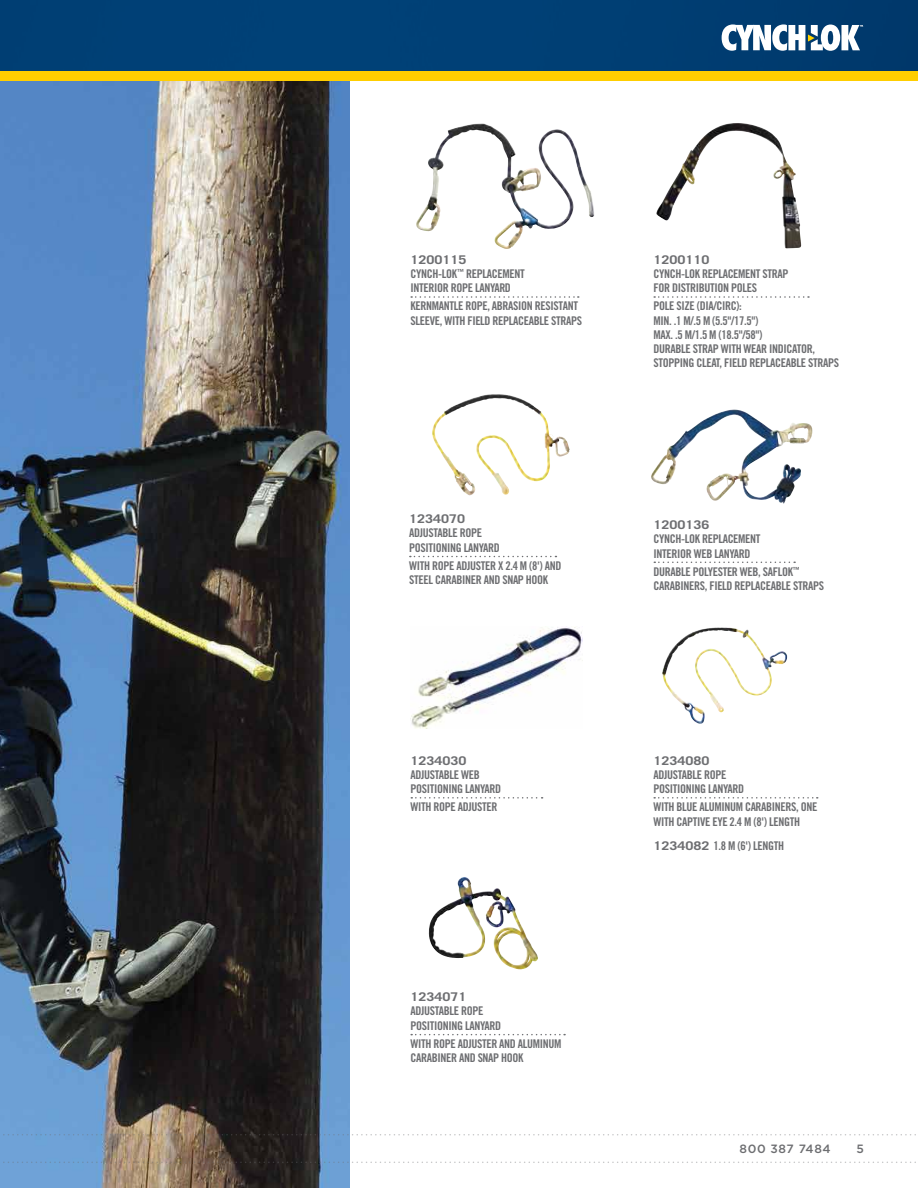
<style>
.page{position:relative;width:918px;height:1188px;background:#fff}
.page>*{position:absolute;margin:0;border:0;box-sizing:border-box;transform-origin:0 0}
.t1{font:12px/14.2px "Trade Gothic LT Std Bd Cn 20";letter-spacing:-.03em;color:#6d6e71}
.t2{font:700 12px "Trade Gothic LT Std";color:#6d6e71;scale:1.2 1}
.t3{font:500 12px "Gotham";letter-spacing:.05em;color:#6d6e71}
.t4{font:7.05px "Trade Gothic LT Std Bd Cn 20";color:#6d6e71}
.s1{font-family:"Trade Gothic LT Std";font-weight:700}
</style>
<div class="page">
<img style="left:0;top:81px;width:350px;height:1107px">
<svg style="left:411px;top:296px;width:168px;height:2px"></svg>
<svg style="left:410px;top:556px;width:146px;height:1px"></svg>
<svg style="left:411px;top:1034px;width:154px;height:1px"></svg>
<img style="left:416px;top:124px;width:65px;height:107px">
<img style="left:474px;top:394px;width:19px;height:4px">
<img style="left:455px;top:877px;width:9px;height:24px">
<svg style="left:411px;top:797px;width:132px;height:2px"></svg>
<img style="left:662px;top:627px;width:60px;height:97px">
<img style="left:411px;top:627px;width:172px;height:101px">
<img style="left:656px;top:126px;width:145px;height:123px">
<svg style="left:654px;top:296px;width:155px;height:2px"></svg>
<svg style="left:0;top:1134px;width:916px;height:2px"></svg>
<svg style="left:0;top:1162px;width:916px;height:1px"></svg>
<div style="left:0;top:24px;width:918px;height:57px;background:#ffce00"></div>
<img style="left:0;top:0;width:918px;height:71px">
<svg style="left:722px;top:24px;width:141px;height:27px;background:#9db3c6"></svg>
<svg style="left:654px;top:797px;width:164px;height:2px"></svg>
<svg style="left:654px;top:562px;width:141px;height:1px"></svg>
<img style="left:651px;top:410px;width:115px;height:74px">
<p class="t2" style="left:410px;top:252px;width:48px">1200115</p>
<p class="t1" style="left:410px;top:266px;width:13px">CYNCH</p>
<p class="t1" style="left:438px;top:266px;width:41px">-LOK<sup>™</sup> REPLACEMENT</p>
<p class="t1" style="left:410px;top:281px;width:9px">INTERIOR</p>
<p class="t1" style="left:451px;top:281px;width:35px">ROPE LANYARD</p>
<p class="t1" style="left:410px;top:299px;width:7px">KERNMANTLE</p>
<p class="t1" style="left:465px;top:299px;width:7px">ROPE</p>
<p class="t1" style="left:487px;top:299px;width:11px">, ABRASION</p>
<p class="t1" style="left:535px;top:299px;width:6px">RESISTANT</p>
<p class="t1" style="left:410px;top:313px;width:6px">SLEEVE</p>
<p class="t1" style="left:440px;top:313px;width:11px">, WITH</p>
<p class="t1" style="left:467px;top:313px;width:6px">FIELD</p>
<p class="t1" style="left:493px;top:313px;width:7px">REPLACEABLE</p>
<p class="t1" style="left:551px;top:313px;width:7px">STRAPS</p>
<p class="t2" style="left:409px;top:512px;width:48px">1234070</p>
<p class="t1" style="left:409px;top:526px;width:75px">ADJUSTABLE ROPE<br>POSITIONING LANYARD</p>
<p class="t1" style="left:409px;top:558px;width:154px">WITH ROPE ADJUSTER X 2.4 M (8') AND<br>STEEL CARABINER AND SNAP HOOK</p>
<p class="t2" style="left:410px;top:753px;width:48px">1234030</p>
<p class="t1" style="left:410px;top:767px;width:71px">ADJUSTABLE WEB<br>POSITIONING LANYARD</p>
<p class="t1" style="left:410px;top:800px;width:88px">WITH ROPE ADJUSTER</p>
<p class="t2" style="left:410px;top:990px;width:48px">1234071</p>
<p class="t1" style="left:410px;top:1004px;width:75px">ADJUSTABLE ROPE<br>POSITIONING LANYARD</p>
<p class="t1" style="left:410px;top:1036px;width:153px">WITH ROPE ADJUSTER AND ALUMINUM<br>CARABINER AND SNAP HOOK</p>
<p class="t2" style="left:653px;top:252px;width:48px">1200110</p>
<p class="t1" style="left:653px;top:266px;width:137px">CYNCH-LOK REPLACEMENT STRAP<br>FOR DISTRIBUTION POLES</p>
<p class="t1" style="left:653px;top:299px;width:111px">POLE SIZE (DIA/CIRC):<br>MIN. .1 M/.5 M (5.5"/17.5")<br>MAX. .5 M/1.5 M (18.5"/58")<br>DURABLE</p>
<p class="t1" style="left:693px;top:342px;width:7px">STRAP</p>
<p class="t1" style="left:721px;top:342px;width:7px">WITH</p>
<p class="t1" style="left:744px;top:342px;width:7px">WEAR</p>
<p class="t1" style="left:769px;top:342px;width:6px">INDICATOR</p>
<p class="t1" style="left:813px;top:342px;width:4px">,</p>
<p class="t1" style="left:653px;top:356px;width:6px">STOPPING</p>
<p class="t1" style="left:696px;top:356px;width:6px">CLEAT</p>
<p class="t1" style="left:720px;top:356px;width:11px">, FIELD</p>
<p class="t1" style="left:750px;top:356px;width:7px">REPLACEABLE</p>
<p class="t1" style="left:808px;top:356px;width:7px">STRAPS</p>
<p class="t2" style="left:653px;top:517px;width:48px">1200136</p>
<p class="t1" style="left:653px;top:532px;width:13px">CYNCH</p>
<p class="t1" style="left:681px;top:532px;width:33px">-LOK REPLACEMENT</p>
<p class="t1" style="left:653px;top:546px;width:9px">INTERIOR</p>
<p class="t1" style="left:694px;top:546px;width:32px">WEB LANYARD</p>
<p class="t1" style="left:653px;top:564px;width:7px">DURABLE</p>
<p class="t1" style="left:693px;top:564px;width:6px">POLYESTER</p>
<p class="t1" style="left:740px;top:564px;width:35px">WEB, SAFLOK</p>
<p class="t4" style="left:793px;top:565px;width:8px">™</p>
<p class="t1" style="left:653px;top:579px;width:7px">CARABINERS</p>
<p class="t1" style="left:705px;top:579px;width:11px">, FIELD</p>
<p class="t1" style="left:735px;top:579px;width:7px">REPLACEABLE</p>
<p class="t1" style="left:793px;top:579px;width:7px">STRAPS</p>
<p class="t2" style="left:653px;top:753px;width:48px">1234080</p>
<p class="t1" style="left:653px;top:767px;width:75px">ADJUSTABLE ROPE<br>POSITIONING LANYARD</p>
<p class="t1" style="left:653px;top:800px;width:166px">WITH BLUE ALUMINUM CARABINERS, ONE<br>WITH CAPTIVE EYE 2.4 M (8') LENGTH</p>
<p class="t1" style="left:653px;top:839px;width:132px"><span class="s1">1234082</span> 1.8 M (6') LENGTH</p>
<p class="t3" style="left:740px;top:1141px;width:93px">800 387 7484</p>
<p class="t3" style="left:857px;top:1141px;width:9px">5</p>
</div>
